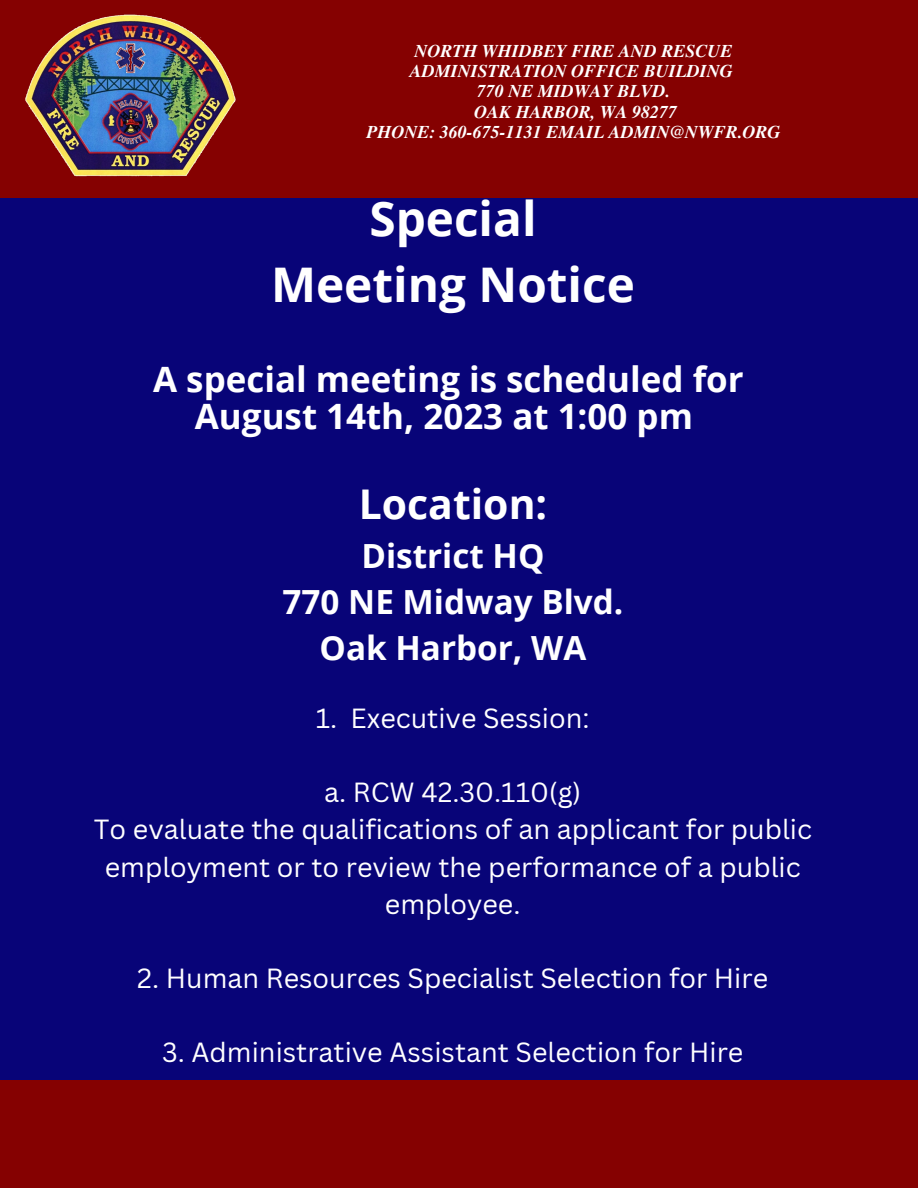
<style>
.page{position:relative;width:918px;height:1188px;background:#850101}
.page>*{position:absolute;margin:0;border:0;box-sizing:border-box;transform-origin:0 0}
.t1{font:700 47.7px "Open Sans";color:#fff}
.t2{font:700 40.95px "Open Sans";color:#fff}
.t3{font:700 34.95px "Open Sans";color:#fff}
.t4{font:700 33.3px "Open Sans";color:#fff}
.t5{font:27px/37.2px "Canva Sans";color:#fff;text-align:center}
.t6{font:italic 700 18px "Te X Gyre Termes";color:#fff}
</style>
<div class="page">
<div style="left:0;top:198px;width:918px;height:882px;background:#080478"></div>
<img style="left:25px;top:12px;width:211px;height:165px">
<p class="t6" style="left:414px;top:37px;width:320px">NORTH WHIDBEY FIRE AND RESCUE</p>
<p class="t6" style="left:410px;top:58px;width:325px">ADMINISTRATION OFFICE BUILDING</p>
<p class="t6" style="left:477px;top:78px;width:195px">770 NE MIDWAY BLVD.</p>
<p class="t6" style="left:474px;top:98px;width:205px">OAK HARBOR, WA 98277</p>
<p class="t6" style="left:366px;top:118px;width:415px">PHONE: 360-675-1131 EMAIL ADMIN@NWFR.ORG</p>
<p class="t1" style="left:369px;top:185px;width:169px">Special</p>
<p class="t1" style="left:271px;top:251px;width:365px">Meeting Notice</p>
<p class="t3" style="left:153px;top:355px;width:592px">A special meeting is scheduled for</p>
<p class="t3" style="left:195px;top:392px;width:500px">August 14th, 2023 at 1:00 pm</p>
<p class="t2" style="left:359px;top:476px;width:190px">Location:</p>
<p class="t4" style="left:361px;top:532px;width:185px">District HQ</p>
<p class="t4" style="left:283px;top:578px;width:342px">770 NE Midway Blvd.</p>
<p class="t4" style="left:320px;top:624px;width:268px">Oak Harbor, WA</p>
<p class="t5" style="left:316px;top:699px;width:275px">1. Executive Session:</p>
<p class="t5" style="left:324px;top:773px;width:259px">a. RCW 42.30.110(g)</p>
<p class="t5" style="left:94px;top:810px;width:720px">To evaluate the qualifications of an applicant for public employment or to review the performance of a public employee.</p>
<p class="t5" style="left:137px;top:959px;width:632px">2. Human Resources Specialist Selection for Hire</p>
<p class="t5" style="left:162px;top:1033px;width:583px">3. Administrative Assistant Selection for Hire</p>
</div>
